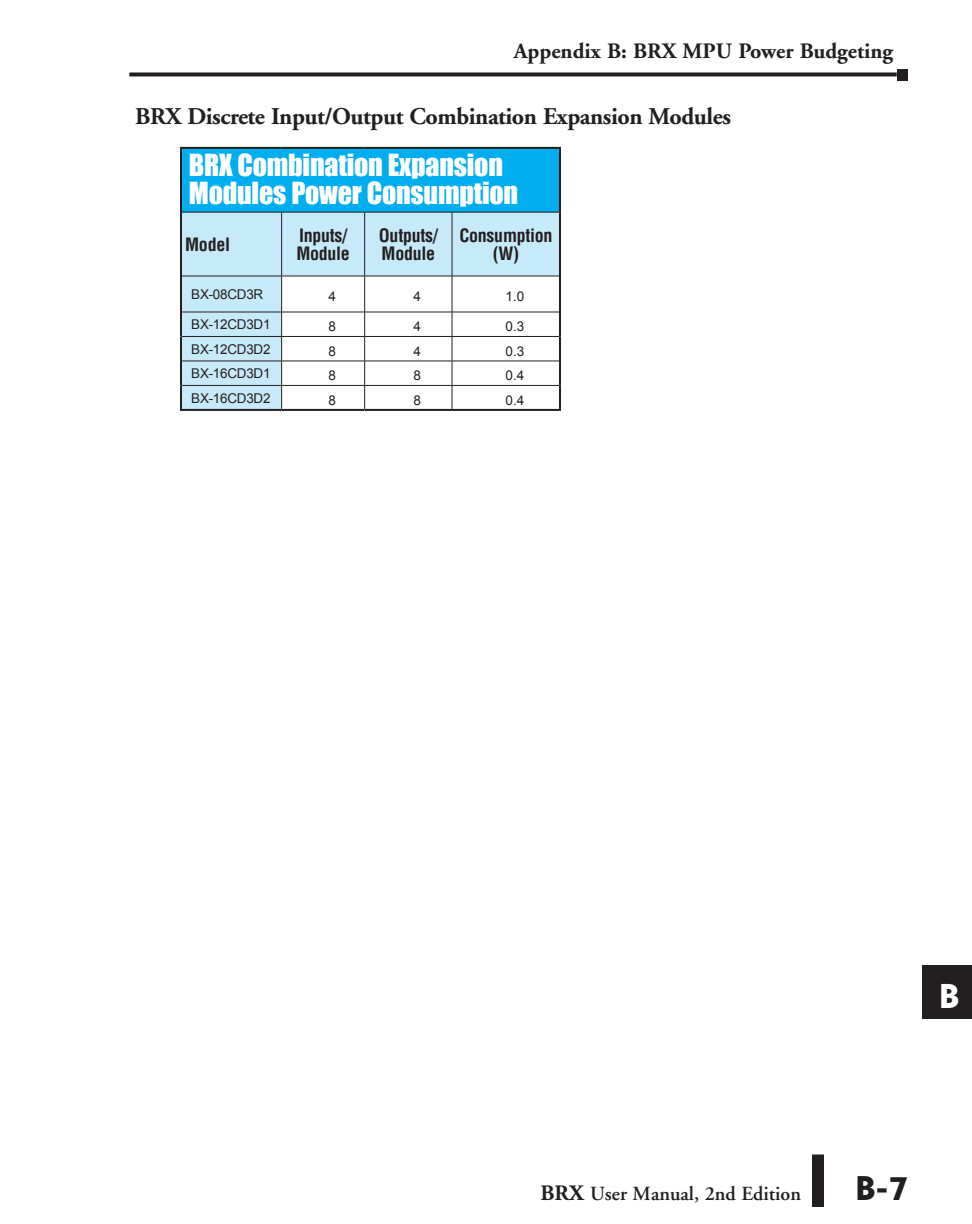
<style>
.page{position:relative;width:972px;height:1224px;background:#fff}
.page>*{position:absolute;margin:0;border:0;box-sizing:border-box;transform-origin:0 0}
.t1{font:700 40px "Bailey Sans ITC";color:#fff}
.t2{font:700 39.8px "Bailey Sans ITC";color:#231f20}
.subheadWhite{font:28px/28px "Impact";letter-spacing:-.01em;color:#fff}
.Subhead{font:700 24px "Adobe Garamond";letter-spacing:-.02em;color:#231f20}
.t3{font:700 22px "Adobe Garamond";color:#231f20}
.t4{font:600 20px "Adobe Garamond";color:#231f20}
.Table_Subhead{font:700 condensed 18px/18px "Helvetica";letter-spacing:-.02em;color:#231f20}
.I_O_Table_BodyCell{font:13.6px "Arial";letter-spacing:-.02em;color:#231f20}
.I_O_SpecTbl_RH_Clmn{font:13.6px "Arial";color:#231f20}
.s1{font-weight:700;font-size:22px}
</style>
<div class="page">
<svg style="left:129px;top:72px;width:768px;height:4px;background:#3d393a"></svg>
<div style="left:897px;top:69px;width:11px;height:11px;background:#231f20"></div>
<div style="left:812px;top:1154px;width:12px;height:53px;background:#231f20"></div>
<div style="left:922px;top:965px;width:50px;height:54px;background:#231f20"></div>
<div style="left:181px;top:148px;width:379px;height:64px;background:#00aeef"></div>
<div style="left:182px;top:213px;width:377px;height:196px;background:#c6eafa"></div>
<hr style="left:182px;top:212px;width:100px;height:1px;background:#231f20">
<hr style="left:282px;top:212px;width:83px;height:1px;background:#231f20">
<hr style="left:281px;top:212px;width:1px;height:64px;background:#231f20">
<hr style="left:365px;top:212px;width:87px;height:1px;background:#231f20">
<hr style="left:364px;top:212px;width:1px;height:64px;background:#231f20">
<hr style="left:452px;top:212px;width:107px;height:1px;background:#231f20">
<hr style="left:452px;top:212px;width:1px;height:64px;background:#231f20">
<hr style="left:182px;top:276px;width:100px;height:1px;background:#231f20">
<hr style="left:182px;top:312px;width:100px;height:1px;background:#231f20">
<hr style="left:182px;top:336px;width:100px;height:1px;background:#231f20">
<hr style="left:182px;top:361px;width:100px;height:1px;background:#231f20">
<hr style="left:182px;top:385px;width:100px;height:1px;background:#231f20">
<svg style="left:281px;top:276px;width:278px;height:133px"></svg>
<hr style="left:180px;top:147px;width:102px;height:2px;background:#231f20">
<hr style="left:180px;top:149px;width:2px;height:63px;background:#231f20">
<hr style="left:282px;top:147px;width:83px;height:2px;background:#231f20">
<hr style="left:365px;top:147px;width:87px;height:2px;background:#231f20">
<hr style="left:452px;top:147px;width:109px;height:2px;background:#231f20">
<hr style="left:559px;top:149px;width:2px;height:63px;background:#231f20">
<hr style="left:180px;top:212px;width:2px;height:64px;background:#231f20">
<hr style="left:559px;top:212px;width:2px;height:64px;background:#231f20">
<hr style="left:180px;top:276px;width:2px;height:36px;background:#231f20">
<hr style="left:559px;top:276px;width:2px;height:36px;background:#231f20">
<hr style="left:180px;top:312px;width:2px;height:24px;background:#231f20">
<hr style="left:559px;top:312px;width:2px;height:24px;background:#231f20">
<hr style="left:180px;top:336px;width:2px;height:25px;background:#231f20">
<hr style="left:559px;top:336px;width:2px;height:25px;background:#231f20">
<hr style="left:180px;top:361px;width:2px;height:24px;background:#231f20">
<hr style="left:559px;top:361px;width:2px;height:24px;background:#231f20">
<hr style="left:180px;top:385px;width:2px;height:24px;background:#231f20">
<hr style="left:559px;top:385px;width:2px;height:24px;background:#231f20">
<hr style="left:180px;top:409px;width:102px;height:2px;background:#231f20">
<hr style="left:282px;top:409px;width:83px;height:2px;background:#231f20">
<hr style="left:365px;top:409px;width:87px;height:2px;background:#231f20">
<hr style="left:452px;top:409px;width:109px;height:2px;background:#231f20">
<p class="t3" style="left:514px;top:39px;width:381px">Appendix B: BRX MPU Power Budgeting</p>
<p class="Subhead" style="left:135px;top:103px;width:597px">BRX Discrete Input/Output Combination Expansion Modules</p>
<p class="subheadWhite" style="left:189px;top:150px;width:331px">BRX Combination Expansion<br>Modules Power Consumption</p>
<p class="Table_Subhead" style="left:185px;top:236px;width:46px">Model</p>
<p class="Table_Subhead" style="left:296px;top:227px;width:55px">Inputs/<br>Module</p>
<p class="Table_Subhead" style="left:379px;top:227px;width:60px">Outputs/<br>Module</p>
<p class="Table_Subhead" style="left:460px;top:227px;width:94px;text-align:center">Consumption (W)</p>
<p class="I_O_Table_BodyCell" style="left:191px;top:285px;width:73px">BX-08CD3R</p>
<p class="I_O_SpecTbl_RH_Clmn" style="left:328px;top:287px;width:9px">4</p>
<p class="I_O_SpecTbl_RH_Clmn" style="left:414px;top:287px;width:9px">4</p>
<p class="I_O_SpecTbl_RH_Clmn" style="left:506px;top:287px;width:20px">1.0</p>
<p class="I_O_Table_BodyCell" style="left:191px;top:315px;width:81px">BX-12CD3D1</p>
<p class="I_O_SpecTbl_RH_Clmn" style="left:328px;top:317px;width:9px">8</p>
<p class="I_O_SpecTbl_RH_Clmn" style="left:414px;top:317px;width:9px">4</p>
<p class="I_O_SpecTbl_RH_Clmn" style="left:506px;top:317px;width:20px">0.3</p>
<p class="I_O_Table_BodyCell" style="left:191px;top:340px;width:81px">BX-12CD3D2</p>
<p class="I_O_SpecTbl_RH_Clmn" style="left:328px;top:342px;width:9px">8</p>
<p class="I_O_SpecTbl_RH_Clmn" style="left:414px;top:342px;width:9px">4</p>
<p class="I_O_SpecTbl_RH_Clmn" style="left:506px;top:342px;width:20px">0.3</p>
<p class="I_O_Table_BodyCell" style="left:191px;top:364px;width:81px">BX-16CD3D1</p>
<p class="I_O_SpecTbl_RH_Clmn" style="left:328px;top:366px;width:9px">8</p>
<p class="I_O_SpecTbl_RH_Clmn" style="left:414px;top:366px;width:9px">8</p>
<p class="I_O_SpecTbl_RH_Clmn" style="left:506px;top:366px;width:20px">0.4</p>
<p class="I_O_Table_BodyCell" style="left:191px;top:389px;width:81px">BX-16CD3D2</p>
<p class="I_O_SpecTbl_RH_Clmn" style="left:328px;top:391px;width:9px">8</p>
<p class="I_O_SpecTbl_RH_Clmn" style="left:414px;top:391px;width:9px">8</p>
<p class="I_O_SpecTbl_RH_Clmn" style="left:506px;top:391px;width:20px">0.4</p>
<h1 class="t1" style="left:938px;top:974px;width:23px">B</h1>
<p class="t4" style="left:541px;top:1182px;width:262px"><span class="s1">BRX</span> User Manual, 2nd Edition</p>
<h2 class="t2" style="left:854px;top:1166px;width:56px">B-7</h2>
</div>
